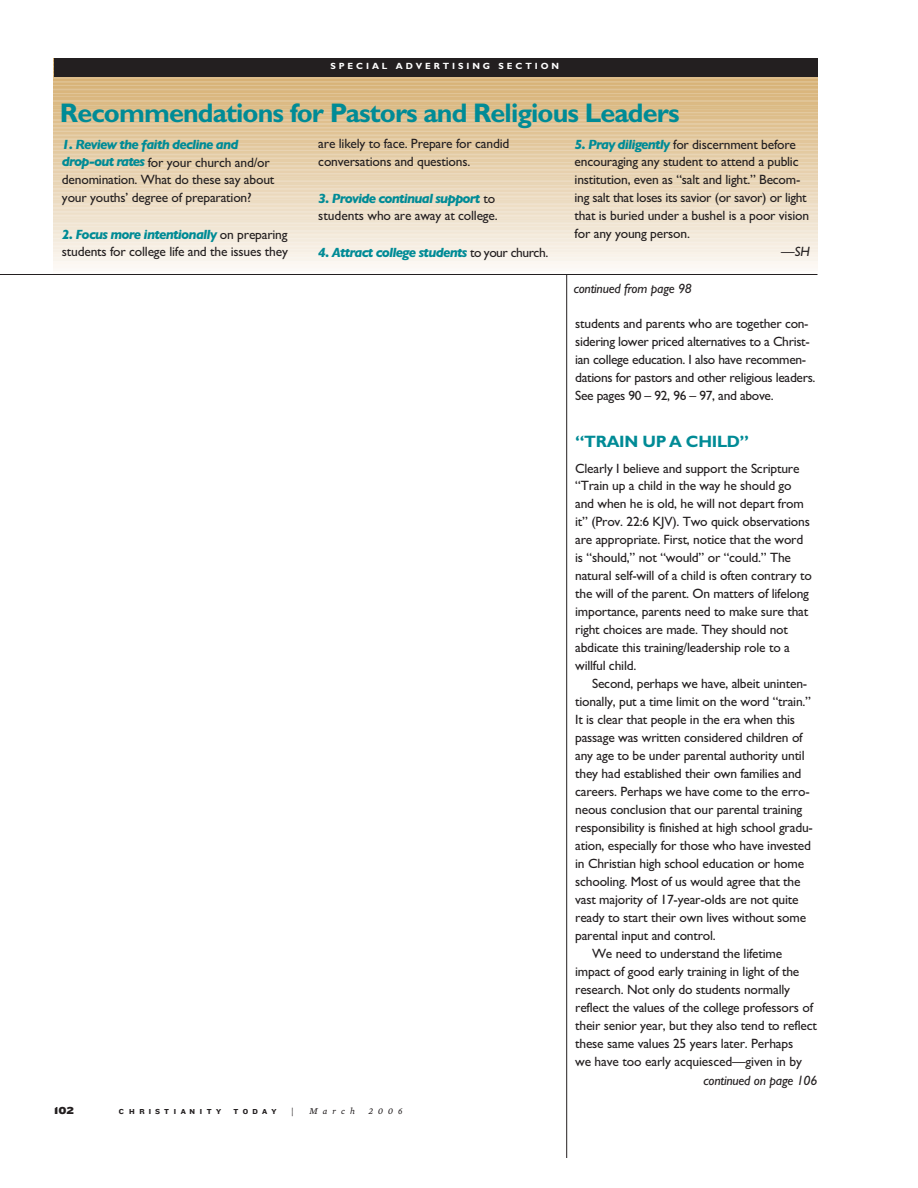
<style>
.page{position:relative;width:918px;height:1188px;background:#fff}
.page>*{position:absolute;margin:0;border:0;box-sizing:border-box;transform-origin:0 0}
.t1{font:700 27px "Gill Sans";letter-spacing:-.035em;color:#008b96}
.t2{font:700 16.5px "Gill Sans";letter-spacing:-.015em;color:#008b96}
.t3{font:13.5px/18px "Gill Sans";letter-spacing:-.015em;color:#231f20}
.t4{font:italic 13.5px "Gill Sans";letter-spacing:-.015em;color:#231f20}
.t5{font:italic 700 13.5px "Gill Sans";letter-spacing:-.06em;color:#008b96}
.t6{font:10.5px "Knockout HTF73 Full Heviweight";color:#231f20}
.t7{font:700 9px "Gill Sans";letter-spacing:.325em;color:#fff}
.t8{font:italic 9px "Mercury Text G3";letter-spacing:.555em;color:#231f20}
.t9{font:7.5px "Knockout HTF52 Cruiserweight";letter-spacing:.6em;color:#231f20}
.s1{font-weight:700;font-style:italic;color:#008b96}
.s2{font-weight:400;font-style:normal;color:#231f20}
</style>
<div class="page">
<hr style="left:54px;top:77px;width:764px;height:2px;background:#d7b175">
<hr style="left:54px;top:79px;width:764px;height:3px;background:#d7b176">
<hr style="left:54px;top:82px;width:764px;height:3px;background:#d8b378">
<hr style="left:54px;top:85px;width:764px;height:2px;background:#d8b47a">
<hr style="left:54px;top:87px;width:764px;height:3px;background:#d8b47b">
<hr style="left:54px;top:90px;width:764px;height:3px;background:#dab67d">
<hr style="left:54px;top:93px;width:764px;height:3px;background:#dab77e">
<hr style="left:54px;top:96px;width:764px;height:2px;background:#dab780">
<hr style="left:54px;top:98px;width:764px;height:3px;background:#dab881">
<hr style="left:54px;top:101px;width:764px;height:3px;background:#dbb983">
<hr style="left:54px;top:104px;width:764px;height:2px;background:#dbba84">
<hr style="left:54px;top:106px;width:764px;height:3px;background:#dbbb86">
<hr style="left:54px;top:109px;width:764px;height:3px;background:#ddbc88">
<hr style="left:54px;top:112px;width:764px;height:3px;background:#ddbd89">
<hr style="left:54px;top:115px;width:764px;height:2px;background:#ddbe8b">
<hr style="left:54px;top:117px;width:764px;height:3px;background:#ddbe8c">
<hr style="left:54px;top:120px;width:764px;height:3px;background:#dfbf8e">
<hr style="left:54px;top:123px;width:764px;height:2px;background:#dfc090">
<hr style="left:54px;top:125px;width:764px;height:3px;background:#dfc191">
<hr style="left:54px;top:128px;width:764px;height:3px;background:#e0c293">
<hr style="left:54px;top:131px;width:764px;height:3px;background:#e0c395">
<hr style="left:54px;top:134px;width:764px;height:2px;background:#e0c496">
<hr style="left:54px;top:136px;width:764px;height:3px;background:#e0c498">
<hr style="left:54px;top:139px;width:764px;height:3px;background:#e2c69a">
<hr style="left:54px;top:142px;width:764px;height:2px;background:#e2c69b">
<hr style="left:54px;top:144px;width:764px;height:3px;background:#e2c79d">
<hr style="left:54px;top:147px;width:764px;height:3px;background:#e3c99f">
<hr style="left:54px;top:150px;width:764px;height:2px;background:#e3caa1">
<hr style="left:54px;top:152px;width:764px;height:3px;background:#e3caa2">
<hr style="left:54px;top:155px;width:764px;height:3px;background:#e3cba4">
<hr style="left:54px;top:158px;width:764px;height:3px;background:#e5cca6">
<hr style="left:54px;top:161px;width:764px;height:2px;background:#e5cda7">
<hr style="left:54px;top:163px;width:764px;height:3px;background:#e5cea9">
<hr style="left:54px;top:166px;width:764px;height:3px;background:#e7d0ab">
<hr style="left:54px;top:169px;width:764px;height:2px;background:#e7d0ad">
<hr style="left:54px;top:171px;width:764px;height:3px;background:#e7d0ae">
<hr style="left:54px;top:174px;width:764px;height:3px;background:#e7d1b0">
<hr style="left:54px;top:177px;width:764px;height:3px;background:#e8d3b2">
<hr style="left:54px;top:180px;width:764px;height:2px;background:#e8d4b4">
<hr style="left:54px;top:182px;width:764px;height:3px;background:#e8d5b6">
<hr style="left:54px;top:185px;width:764px;height:3px;background:#ead6b8">
<hr style="left:54px;top:188px;width:764px;height:2px;background:#ead7b9">
<hr style="left:54px;top:190px;width:764px;height:3px;background:#ead7bb">
<hr style="left:54px;top:193px;width:764px;height:3px;background:#ead8bd">
<hr style="left:54px;top:196px;width:764px;height:3px;background:#ecdabf">
<hr style="left:54px;top:199px;width:764px;height:2px;background:#ecdbc1">
<hr style="left:54px;top:201px;width:764px;height:3px;background:#ecdcc2">
<hr style="left:54px;top:204px;width:764px;height:3px;background:#eedec5">
<hr style="left:54px;top:207px;width:764px;height:2px;background:#eedec6">
<hr style="left:54px;top:209px;width:764px;height:3px;background:#eddec8">
<hr style="left:54px;top:212px;width:764px;height:3px;background:#eddfc9">
<hr style="left:54px;top:215px;width:764px;height:2px;background:#efe1cc">
<hr style="left:54px;top:217px;width:764px;height:3px;background:#efe2ce">
<hr style="left:54px;top:220px;width:764px;height:3px;background:#efe3cf">
<hr style="left:54px;top:223px;width:764px;height:3px;background:#f1e5d2">
<hr style="left:54px;top:226px;width:764px;height:2px;background:#f1e6d4">
<hr style="left:54px;top:228px;width:764px;height:3px;background:#f1e6d5">
<hr style="left:54px;top:231px;width:764px;height:3px;background:#f1e7d7">
<hr style="left:54px;top:234px;width:764px;height:2px;background:#f3e9d9">
<hr style="left:54px;top:236px;width:764px;height:3px;background:#f3eadb">
<hr style="left:54px;top:239px;width:764px;height:3px;background:#f3ebdd">
<hr style="left:54px;top:242px;width:764px;height:3px;background:#f6ede0">
<hr style="left:54px;top:245px;width:764px;height:2px;background:#f6eee2">
<hr style="left:54px;top:247px;width:764px;height:3px;background:#f6eee3">
<hr style="left:54px;top:250px;width:764px;height:3px;background:#f6efe5">
<hr style="left:54px;top:253px;width:764px;height:2px;background:#f9f2e8">
<hr style="left:54px;top:255px;width:764px;height:3px;background:#f9f3ea">
<hr style="left:54px;top:258px;width:764px;height:3px;background:#f9f4ec">
<hr style="left:54px;top:261px;width:764px;height:3px;background:#fcf7f0">
<hr style="left:54px;top:264px;width:764px;height:2px;background:#fcf8f2">
<hr style="left:54px;top:266px;width:764px;height:3px;background:#fcf8f4">
<hr style="left:54px;top:269px;width:764px;height:3px;background:#fcf9f6">
<hr style="left:54px;top:270px;width:764px;height:3px;background:#fffdfa">
<hr style="left:566px;top:274px;width:1px;height:884px;background:#231f20">
<hr style="left:0;top:274px;width:818px;height:1px;background:#231f20">
<div style="left:54px;top:58px;width:764px;height:19px;background:#231f20"></div>
<p class="t7" style="left:330px;top:63px;width:230px">SPECIAL ADVERTISING SECTION</p>
<h1 class="t1" style="left:60px;top:103px;width:621px">Recommendations for Pastors and Religious Leaders</h1>
<p class="t3" style="left:62px;top:136px;width:214px"><span class="s1">1. Review the faith decline and drop-out rates</span> for your church and/or denomination. What do these say about your youths’ degree of preparation?</p>
<p class="t3" style="left:62px;top:226px;width:228px"><span class="s1">2. Focus more intentionally</span> on preparing students for college life and the issues they</p>
<p class="t3" style="left:318px;top:136px;width:193px">are likely to face. Prepare for candid conversations and questions.</p>
<p class="t3" style="left:318px;top:190px;width:181px"><span class="s1">3. Provide continual support</span> to students who are away at college.</p>
<p class="t5" style="left:318px;top:247px;width:231px">4. Attract college students <span class="s2">to your church.</span></p>
<p class="t6" style="left:54px;top:1107px;width:21px">102</p>
<p class="t9" style="left:119px;top:1109px;width:104px">CHRISTIANITY</p>
<p class="t9" style="left:233px;top:1109px;width:45px">TODAY</p>
<p class="t8" style="left:291px;top:1107px;width:4px">|</p>
<p class="t8" style="left:309px;top:1107px;width:47px">March</p>
<p class="t8" style="left:369px;top:1107px;width:35px">2006</p>
<p class="t3" style="left:575px;top:136px;width:236px"><span class="s1">5. Pray diligently</span> for discernment before encouraging any student to attend a public institution, even as “salt and light.” Becom&shy;ing salt that loses its savior (or savor) or light that is buried under a bushel is a poor vision for any young person.</p>
<p class="t4" style="left:781px;top:247px;width:30px">—SH</p>
<p class="t4" style="left:574px;top:283px;width:120px">continued from page 98</p>
<p class="t3" style="left:575px;top:316px;width:242px">students and parents who are together con&shy;sidering lower priced alternatives to a Christ&shy;ian college education. I also have recommen&shy;dations for pastors and other religious leaders.<br>See pages 90 – 92, 96 – 97, and above.</p>
<p class="t2" style="left:575px;top:436px;width:175px">“TRAIN UP A CHILD”</p>
<p class="t3" style="left:575px;top:460px;width:238px">Clearly I believe and support the Scripture “Train up a child in the way he should go and when he is old, he will not depart from it” (Prov. 22:6 KJV). Two quick observations are appropriate. First, notice that the word is “should,” not “would” or “could.” The natural self-will of a child is often contrary to the will of the parent. On matters of lifelong importance, parents need to make sure that right choices are made. They should not abdicate this training/leadership role to a willful child.</p>
<p class="t3" style="left:592px;top:676px;width:217px">Second, perhaps we have, albeit uninten-</p>
<p class="t3" style="left:575px;top:694px;width:237px">tionally, put a time limit on the word “train.”</p>
<p class="t3" style="left:575px;top:712px;width:221px">It is clear that people in the era when this</p>
<p class="t3" style="left:575px;top:730px;width:229px">passage was written considered children of</p>
<p class="t3" style="left:575px;top:748px;width:231px">any age to be under parental authority until</p>
<p class="t3" style="left:575px;top:766px;width:228px">they had established their own families and</p>
<p class="t3" style="left:575px;top:784px;width:236px">careers. Perhaps we have come to the erro-</p>
<p class="t3" style="left:575px;top:802px;width:229px">neous conclusion that our parental training</p>
<p class="t3" style="left:575px;top:820px;width:239px">responsibility is finished at high school gradu-</p>
<p class="t3" style="left:575px;top:838px;width:237px">ation, especially for those who have invested</p>
<p class="t3" style="left:575px;top:856px;width:230px">in Christian high school education or home</p>
<p class="t3" style="left:575px;top:874px;width:227px">schooling. Most of us would agree that the</p>
<p class="t3" style="left:575px;top:892px;width:225px">vast majority of 17-year-olds are not quite</p>
<p class="t3" style="left:575px;top:910px;width:232px">ready to start their own lives without some</p>
<p class="t3" style="left:575px;top:928px;width:142px">parental input and control.</p>
<p class="t3" style="left:592px;top:946px;width:192px">We need to understand the lifetime</p>
<p class="t3" style="left:575px;top:964px;width:226px">impact of good early training in light of the</p>
<p class="t3" style="left:575px;top:982px;width:216px">research. Not only do students normally</p>
<p class="t3" style="left:575px;top:1000px;width:239px">reflect the values of the college professors of</p>
<p class="t3" style="left:575px;top:1018px;width:243px">their senior year, but they also tend to reflect</p>
<p class="t3" style="left:575px;top:1036px;width:220px">these same values 25 years later. Perhaps</p>
<p class="t3" style="left:575px;top:1054px;width:228px">we have too early acquiesced—given in by</p>
<p class="t4" style="left:704px;top:1075px;width:115px">continued on page 106</p>
</div>
